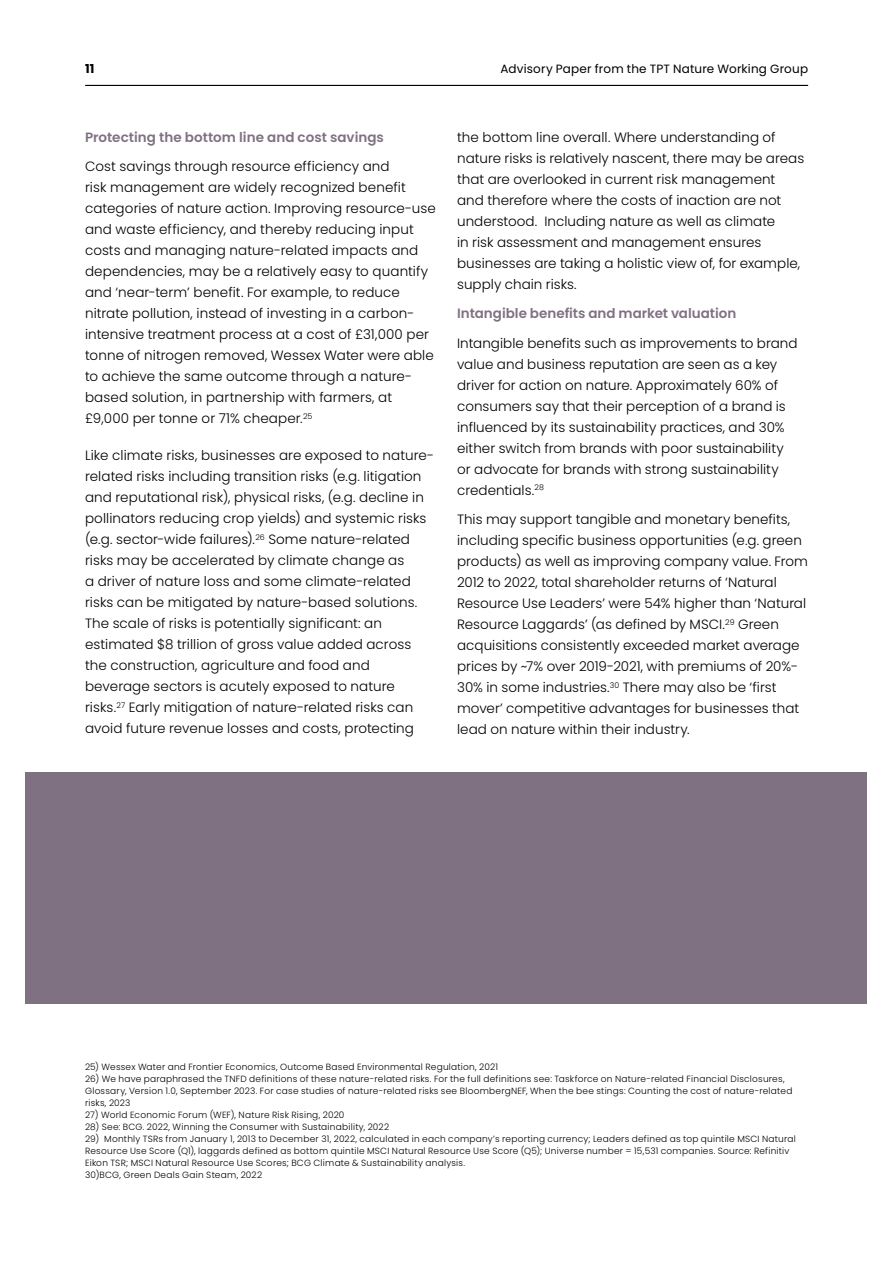
<style>
.page{position:relative;width:893px;height:1263px;background:#fff}
.page>*{position:absolute;margin:0;border:0;box-sizing:border-box;transform-origin:0 0}
.t1{font:300 13.5px/21px "Poppins";letter-spacing:.005em;color:#000}
.t2{font:600 13.5px "Poppins";color:#807182}
.t3{font:700 12.3px "Poppins";color:#000}
.t4{font:12px "Poppins";letter-spacing:.015em;color:#000}
.t5{font:300 9px/12px "Poppins";letter-spacing:.025em;color:#000}
</style>
<div class="page">
<hr style="left:85px;top:85px;width:723px;height:1px;background:#000">
<div style="left:26px;top:772px;width:841px;height:231px;background:#807182"></div>
<p class="t3" style="left:85px;top:61px;width:11px">11</p>
<p class="t4" style="left:500px;top:62px;width:309px">Advisory Paper from the TPT Nature Working Group</p>
<p class="t2" style="left:85px;top:129px;width:300px">Protecting the bottom line and cost savings</p>
<p class="t1" style="left:85px;top:156px;width:352px">Cost savings through resource efficiency and<br>risk management are widely recognized benefit categories of nature action. Improving resource-use and waste efficiency, and thereby reducing input costs and managing nature-related impacts and dependencies, may be a relatively easy to quantify and ‘near-term’ benefit. For example, to reduce nitrate pollution, instead of investing in a carbon&shy;intensive treatment process at a cost of £31,000 per tonne of nitrogen removed, Wessex Water were able to achieve the same outcome through a nature&shy;based solution, in partnership with farmers, at £9,000 per tonne or 71% cheaper.<sup>25</sup></p>
<p class="t1" style="left:85px;top:445px;width:351px">Like climate risks, businesses are exposed to nature&shy;related risks including transition risks (e.g. litigation and reputational risk), physical risks, (e.g. decline in pollinators reducing crop yields) and systemic risks (e.g. sector-wide failures).<sup>26</sup> Some nature-related risks may be accelerated by climate change as<br>a driver of nature loss and some climate-related risks can be mitigated by nature-based solutions.<br>The scale of risks is potentially significant: an estimated $8 trillion of gross value added across the construction, agriculture and food and beverage sectors is acutely exposed to nature risks.<sup>27</sup> Early mitigation of nature-related risks can avoid future revenue losses and costs, protecting</p>
<p class="t1" style="left:457px;top:127px;width:349px">the bottom line overall. Where understanding of nature risks is relatively nascent, there may be areas that are overlooked in current risk management and therefore where the costs of inaction are not understood. Including nature as well as climate<br>in risk assessment and management ensures businesses are taking a holistic view of, for example, supply chain risks.</p>
<p class="t2" style="left:457px;top:306px;width:281px">Intangible benefits and market valuation</p>
<p class="t1" style="left:457px;top:333px;width:342px">Intangible benefits such as improvements to brand value and business reputation are seen as a key driver for action on nature. Approximately 60% of consumers say that their perception of a brand is influenced by its sustainability practices, and 30% either switch from brands with poor sustainability or advocate for brands with strong sustainability credentials.<sup>28</sup></p>
<p class="t1" style="left:457px;top:509px;width:352px">This may support tangible and monetary benefits, including specific business opportunities (e.g. green products) as well as improving company value. From 2012 to 2022, total shareholder returns of ‘Natural Resource Use Leaders’ were 54% higher than ‘Natural Resource Laggards’ (as defined by MSCI.<sup>29</sup> Green acquisitions consistently exceeded market average prices by ~7% over 2019-2021, with premiums of 20%- 30% in some industries.<sup>30</sup> There may also be ‘first mover’ competitive advantages for businesses that lead on nature within their industry.</p>
<p class="t5" style="left:85px;top:1061px;width:415px">25) Wessex Water and Frontier Economics, Outcome Based Environmental Regulation, 2021</p>
<p class="t5" style="left:85px;top:1073px;width:709px">26) We have paraphrased the TNFD definitions of these nature-related risks. For the full definitions see: Taskforce on Nature-related Financial Disclosures,<br>Glossary, Version 1.0, September 2023. For case studies of nature-related risks see BloombergNEF, When the bee stings: Counting the cost of nature-related risks, 2023</p>
<p class="t5" style="left:85px;top:1109px;width:261px">27) World Economic Forum (WEF), Nature Risk Rising, 2020</p>
<p class="t5" style="left:85px;top:1121px;width:306px">28) See: BCG. 2022, Winning the Consumer with Sustainability, 2022</p>
<p class="t5" style="left:85px;top:1133px;width:712px">29) Monthly TSRs from January 1, 2013 to December 31, 2022, calculated in each company’s reporting currency; Leaders defined as top quintile MSCI Natural Resource Use Score (Q1), laggards defined as bottom quintile MSCI Natural Resource Use Score (Q5); Universe number = 15,531 companies. Source: Refinitiv Eikon TSR; MSCI Natural Resource Use Scores; BCG Climate &amp; Sustainability analysis.<br>30)BCG, Green Deals Gain Steam, 2022</p>
</div>
